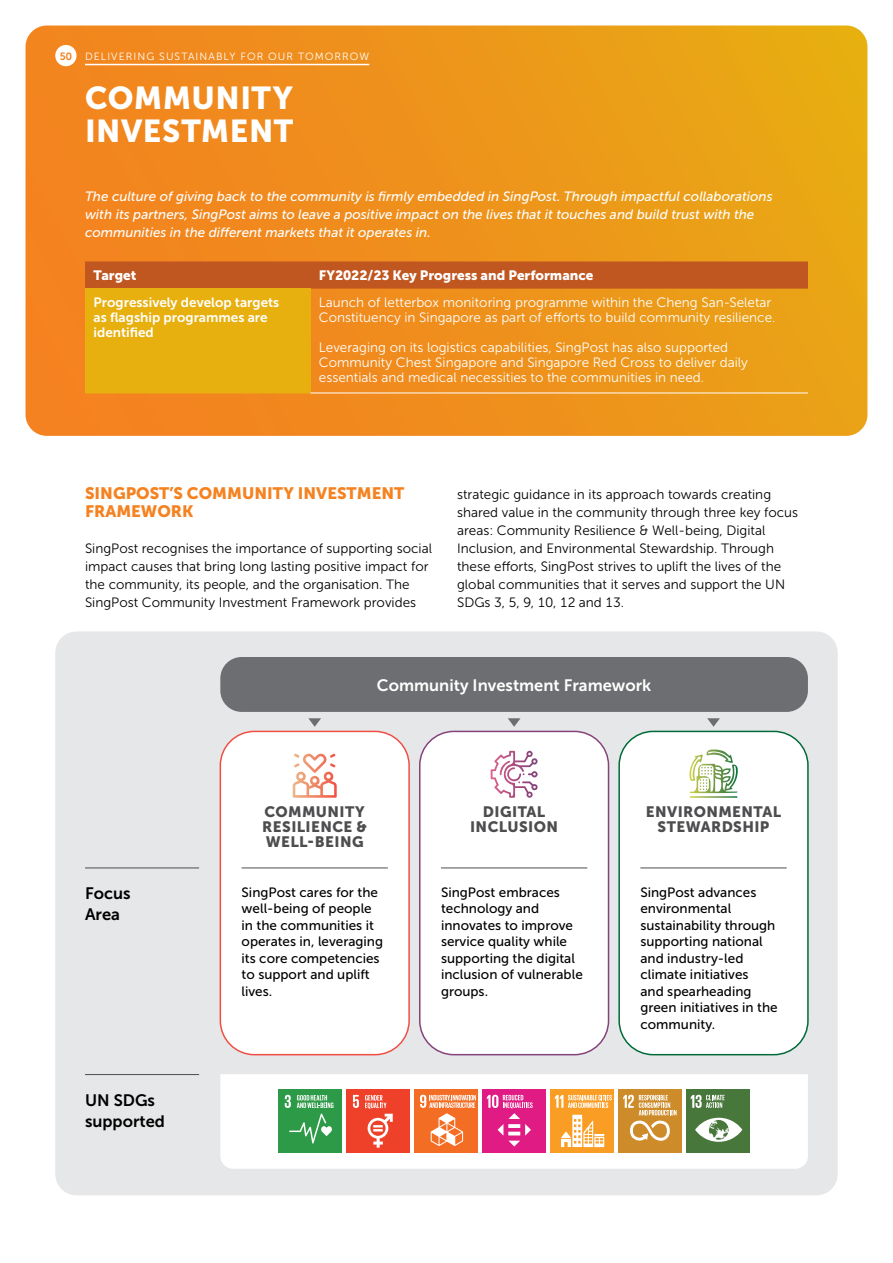
<style>
.page{position:relative;width:893px;height:1263px;background:#fff}
.page>*{position:absolute;margin:0;border:0;box-sizing:border-box;transform-origin:0 0}
.t1{font:31.5px/33px "Museo Sans 900";letter-spacing:.015em;color:#fff}
.t2{font:16.5px/18px "Museo Sans 900";color:#f58220}
.t3{font:16.5px "Museo Sans 700";color:#fff}
.t4{font:16.5px/21px "Museo Sans 700";color:#000}
.t5{font:15px/15px "Museo Sans 900";letter-spacing:.025em;color:#4d4d4f;text-align:center}
.t6{font:13.5px/18px "Museo Sans 300";color:#000}
.t7{font:13.5px/16.5px "Museo Sans 500";color:#000}
.t8{font:13.5px/15px "Museo Sans 300";color:#fff}
.t9{font:italic 13.5px/18px "Museo Sans 500";color:#fff}
.t10{font:13.5px/15px "Museo Sans 700";color:#fff}
.t11{font:13.5px "Museo Sans 900";color:#fff}
.t12{font:10.5px "Museo Sans 300";letter-spacing:.1em;color:#fff}
.s1{font-family:"Museo Sans 700";color:#f58220}
</style>
<div class="page">
<svg style="left:26px;top:26px;width:841px;height:410px;background:#ee941b"></svg>
<svg style="left:85px;top:261px;width:723px;height:28px;background:#c1581f"></svg>
<div style="left:85px;top:289px;width:225px;height:104px;background:#e7b00f"></div>
<hr style="left:310px;top:393px;width:498px;height:1px;background:#fff">
<hr style="left:85px;top:393px;width:225px;height:1px;background:#e7b00f">
<div style="left:55px;top:631px;width:783px;height:564px;background:#e6e7e8;border-radius:21px"></div>
<div style="left:220px;top:731px;width:189px;height:324px;background:#fff;border-radius:34px"></div>
<div style="left:220px;top:731px;width:190px;height:324px;border:2px solid #f04e45;border-radius:34px"></div>
<div style="left:420px;top:731px;width:188px;height:324px;background:#fff;border-radius:34px"></div>
<div style="left:419px;top:731px;width:190px;height:324px;border:2px solid #85427b;border-radius:34px"></div>
<div style="left:619px;top:731px;width:189px;height:324px;background:#fff;border-radius:34px"></div>
<div style="left:618px;top:731px;width:191px;height:324px;border:2px solid #006a39;border-radius:34px"></div>
<div style="left:220px;top:657px;width:588px;height:55px;background:#6d6e71;border-radius:21px"></div>
<svg style="left:707px;top:718px;width:13px;height:9px"></svg>
<svg style="left:508px;top:718px;width:12px;height:9px"></svg>
<svg style="left:308px;top:718px;width:13px;height:9px"></svg>
<hr style="left:85px;top:1074px;width:114px;height:1px;background:#4d4d4f">
<hr style="left:85px;top:867px;width:114px;height:1px;background:#4d4d4f">
<hr style="left:441px;top:867px;width:146px;height:1px;background:#4d4d4f">
<div style="left:220px;top:1074px;width:588px;height:95px;background:#fff"></div>
<div style="left:278px;top:1089px;width:64px;height:64px;background:#2d9a47"></div>
<svg style="left:285px;top:1095px;width:48px;height:48px"></svg>
<div style="left:346px;top:1089px;width:64px;height:64px;background:#ef412a"></div>
<svg style="left:353px;top:1095px;width:6px;height:13px"></svg>
<svg style="left:365px;top:1095px;width:28px;height:53px"></svg>
<div style="left:414px;top:1089px;width:64px;height:64px;background:#f36e24"></div>
<svg style="left:420px;top:1095px;width:56px;height:51px"></svg>
<div style="left:482px;top:1089px;width:64px;height:64px;background:#e01b83"></div>
<svg style="left:509px;top:1141px;width:11px;height:5px"></svg>
<svg style="left:487px;top:1095px;width:46px;height:40px"></svg>
<div style="left:550px;top:1089px;width:64px;height:64px;background:#f99d25"></div>
<svg style="left:561px;top:1115px;width:43px;height:32px"></svg>
<svg style="left:555px;top:1095px;width:57px;height:13px"></svg>
<div style="left:618px;top:1089px;width:64px;height:64px;background:#cd8b2a"></div>
<svg style="left:623px;top:1095px;width:54px;height:46px"></svg>
<div style="left:686px;top:1089px;width:64px;height:64px;background:#48773c"></div>
<svg style="left:695px;top:1118px;width:47px;height:24px"></svg>
<svg style="left:691px;top:1095px;width:34px;height:13px"></svg>
<hr style="left:640px;top:867px;width:147px;height:1px;background:#4d4d4f">
<hr style="left:242px;top:867px;width:146px;height:1px;background:#4d4d4f">
<svg style="left:293px;top:754px;width:44px;height:44px"></svg>
<svg style="left:491px;top:751px;width:47px;height:47px"></svg>
<svg style="left:689px;top:749px;width:48px;height:44px"></svg>
<div style="left:55px;top:45px;width:22px;height:21px;background:#fff;border-radius:50%"></div>
<hr style="left:85px;top:64px;width:284px;height:1px;background:#fff">
<p class="t12" style="left:60px;top:50px;width:311px"><span class="s1">50</span> DELIVERING SUSTAINABLY FOR OUR TOMORROW</p>
<h1 class="t1" style="left:85px;top:81px;width:210px">COMMUNITY<br>INVESTMENT</h1>
<p class="t9" style="left:85px;top:188px;width:689px">The culture of giving back to the community is firmly embedded in SingPost. Through impactful collaborations with its partners, SingPost aims to leave a positive impact on the lives that it touches and build trust with the communities in the different markets that it operates in.</p>
<p class="t11" style="left:94px;top:268px;width:44px">Target</p>
<p class="t11" style="left:319px;top:268px;width:276px">FY2022/23 Key Progress and Performance</p>
<p class="t10" style="left:94px;top:295px;width:187px">Progressively develop targets as flagship programmes are identified</p>
<p class="t8" style="left:319px;top:295px;width:458px">Launch of letterbox monitoring programme within the Cheng San-Seletar<br>Constituency in Singapore as part of efforts to build community resilience.</p>
<p class="t8" style="left:319px;top:340px;width:430px">Leveraging on its logistics capabilities, SingPost has also supported<br>Community Chest Singapore and Singapore Red Cross to deliver daily essentials and medical necessities to the communities in need.</p>
<p class="t2" style="left:85px;top:484px;width:321px">SINGPOST’S COMMUNITY INVESTMENT<br>FRAMEWORK</p>
<p class="t6" style="left:85px;top:540px;width:348px">SingPost recognises the importance of supporting social impact causes that bring long lasting positive impact for the community, its people, and the organisation. The SingPost Community Investment Framework provides</p>
<p class="t6" style="left:457px;top:486px;width:343px">strategic guidance in its approach towards creating shared value in the community through three key focus areas: Community Resilience &amp; Well-being, Digital Inclusion, and Environmental Stewardship. Through these efforts, SingPost strives to uplift the lives of the global communities that it serves and support the UN SDGs 3, 5, 9, 10, 12 and 13.</p>
<p class="t4" style="left:85px;top:883px;width:47px">Focus<br>Area</p>
<p class="t4" style="left:85px;top:1089px;width:81px">UN SDGs supported</p>
<p class="t3" style="left:377px;top:676px;width:276px">Community Investment Framework</p>
<p class="t5" style="left:262px;top:804px;width:106px;text-align:left">COMMUNITY<br>RESILIENCE &amp;<br>WELL-BEING</p>
<p class="t5" style="left:470px;top:804px;width:89px">DIGITAL<br>INCLUSION</p>
<p class="t5" style="left:646px;top:804px;width:137px">ENVIRONMENTAL<br>STEWARDSHIP</p>
<p class="t7" style="left:242px;top:884px;width:143px">SingPost cares for the well-being of people in the communities it operates in, leveraging its core competencies to support and uplift lives.</p>
<p class="t7" style="left:441px;top:884px;width:143px">SingPost embraces technology and innovates to improve service quality while supporting the digital inclusion of vulnerable groups.</p>
<p class="t7" style="left:640px;top:884px;width:139px">SingPost advances environmental sustainability through supporting national and industry-led climate initiatives<br>and spearheading green initiatives in the community.</p>
</div>
